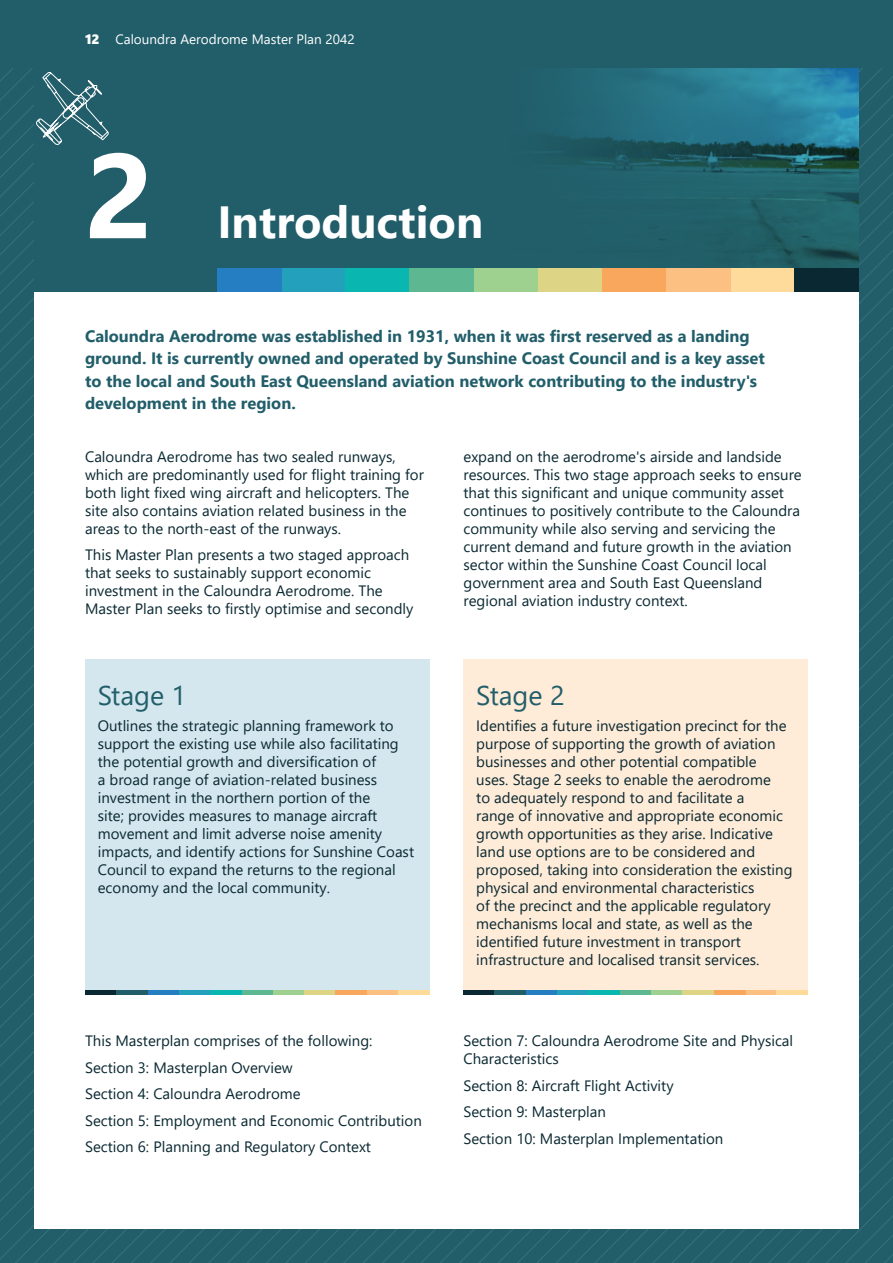
<style>
.page{position:relative;width:893px;height:1263px;background:#215e6a}
.page>*{position:absolute;margin:0;border:0;box-sizing:border-box;transform-origin:0 0}
.t1{font:700 120px "Segoe UI";color:#fff}
.t2{font:700 45px "Segoe UI";color:#fff}
.t3{font:27px "Segoe UI";color:#215e6a}
.t4{font:700 16.5px/22.5px "Segoe UI";color:#215e6a}
.t5{font:15px/18px "Segoe UI";color:#092831}
.t6{font:13.5px "Segoe UI";color:#fff}
.s1{font-family:"Segoe UI Black"}
</style>
<div class="page">
<svg style="left:841px;top:68px;width:52px;height:1195px"></svg>
<div style="left:34px;top:291px;width:825px;height:938px;background:#fff"></div>
<img style="left:574px;top:68px;width:285px;height:200px">
<div style="left:85px;top:659px;width:344px;height:331px;background:#d4e6ee"></div>
<div style="left:85px;top:990px;width:31px;height:5px;background:#092831"></div>
<div style="left:148px;top:990px;width:31px;height:5px;background:#267ec2"></div>
<div style="left:179px;top:990px;width:31px;height:5px;background:#23a0bc"></div>
<div style="left:116px;top:990px;width:32px;height:5px;background:#215e6a"></div>
<div style="left:242px;top:990px;width:31px;height:5px;background:#5db791"></div>
<div style="left:210px;top:990px;width:32px;height:5px;background:#09b6b0"></div>
<div style="left:273px;top:990px;width:31px;height:5px;background:#9ed090"></div>
<div style="left:304px;top:990px;width:32px;height:5px;background:#ded486"></div>
<div style="left:367px;top:990px;width:31px;height:5px;background:#fcc083"></div>
<div style="left:336px;top:990px;width:31px;height:5px;background:#f9a75d"></div>
<div style="left:398px;top:990px;width:31px;height:5px;background:#feda9b"></div>
<div style="left:463px;top:659px;width:345px;height:331px;background:#feebd8"></div>
<div style="left:463px;top:990px;width:32px;height:5px;background:#092831"></div>
<div style="left:526px;top:990px;width:31px;height:5px;background:#267ec2"></div>
<div style="left:557px;top:990px;width:32px;height:5px;background:#23a0bc"></div>
<div style="left:495px;top:990px;width:31px;height:5px;background:#215e6a"></div>
<div style="left:620px;top:990px;width:31px;height:5px;background:#5db791"></div>
<div style="left:589px;top:990px;width:31px;height:5px;background:#09b6b0"></div>
<div style="left:651px;top:990px;width:32px;height:5px;background:#9ed090"></div>
<div style="left:683px;top:990px;width:31px;height:5px;background:#ded486"></div>
<div style="left:745px;top:990px;width:32px;height:5px;background:#fcc083"></div>
<div style="left:714px;top:990px;width:31px;height:5px;background:#f9a75d"></div>
<div style="left:777px;top:990px;width:31px;height:5px;background:#feda9b"></div>
<svg style="left:36px;top:72px;width:73px;height:73px"></svg>
<div style="left:281px;top:268px;width:65px;height:23px;background:#23a0bc"></div>
<div style="left:346px;top:268px;width:64px;height:23px;background:#09b6b0"></div>
<div style="left:217px;top:268px;width:64px;height:23px;background:#267ec2"></div>
<div style="left:474px;top:268px;width:64px;height:23px;background:#9ed090"></div>
<div style="left:410px;top:268px;width:64px;height:23px;background:#5db791"></div>
<div style="left:538px;top:268px;width:64px;height:23px;background:#ded486"></div>
<div style="left:602px;top:268px;width:64px;height:23px;background:#f9a75d"></div>
<div style="left:731px;top:268px;width:64px;height:23px;background:#feda9b"></div>
<div style="left:666px;top:268px;width:65px;height:23px;background:#fcc083"></div>
<div style="left:795px;top:268px;width:64px;height:23px;background:#092831"></div>
<p class="t6" style="left:85px;top:26px;width:271px"><span class="s1">12</span> Caloundra Aerodrome Master Plan 2042</p>
<h1 class="t1" style="left:85px;top:82px;width:70px">2</h1>
<h2 class="t2" style="left:217px;top:180px;width:267px">Introduction</h2>
<p class="t4" style="left:85px;top:323px;width:681px">Caloundra Aerodrome was established in 1931, when it was first reserved as a landing ground. It is currently owned and operated by Sunshine Coast Council and is a key asset to the local and South East Queensland aviation network contributing to the industry's development in the region.</p>
<p class="t5" style="left:85px;top:446px;width:340px">Caloundra Aerodrome has two sealed runways, which are predominantly used for flight training for both light fixed wing aircraft and helicopters. The site also contains aviation related business in the areas to the north-east of the runways.</p>
<p class="t5" style="left:85px;top:545px;width:330px">This Master Plan presents a two staged approach that seeks to sustainably support economic investment in the Caloundra Aerodrome. The Master Plan seeks to firstly optimise and secondly</p>
<p class="t5" style="left:463px;top:446px;width:340px">expand on the aerodrome's airside and landside resources. This two stage approach seeks to ensure that this significant and unique community asset continues to positively contribute to the Caloundra community while also serving and servicing the current demand and future growth in the aviation sector within the Sunshine Coast Council local government area and South East Queensland regional aviation industry context.</p>
<h3 class="t3" style="left:98px;top:669px;width:90px">Stage 1</h3>
<p class="t5" style="left:98px;top:715px;width:318px">Outlines the strategic planning framework to support the existing use while also facilitating the potential growth and diversification of<br>a broad range of aviation-related business investment in the northern portion of the<br>site; provides measures to manage aircraft movement and limit adverse noise amenity impacts, and identify actions for Sunshine Coast Council to expand the returns to the regional economy and the local community.</p>
<p class="t5" style="left:85px;top:1026px;width:338px;line-height:26.5px">This Masterplan comprises of the following:<br>Section 3: Masterplan Overview<br>Section 4: Caloundra Aerodrome<br>Section 5: Employment and Economic Contribution Section 6: Planning and Regulatory Context</p>
<h3 class="t3" style="left:476px;top:669px;width:90px">Stage 2</h3>
<p class="t5" style="left:476px;top:715px;width:318px">Identifies a future investigation precinct for the purpose of supporting the growth of aviation businesses and other potential compatible uses. Stage 2 seeks to enable the aerodrome<br>to adequately respond to and facilitate a<br>range of innovative and appropriate economic growth opportunities as they arise. Indicative land use options are to be considered and proposed, taking into consideration the existing physical and environmental characteristics<br>of the precinct and the applicable regulatory mechanisms local and state, as well as the identified future investment in transport infrastructure and localised transit services.</p>
<p class="t5" style="left:463px;top:1031px;width:331px">Section 7: Caloundra Aerodrome Site and Physical<br>Characteristics</p>
<p class="t5" style="left:463px;top:1071px;width:261px;line-height:26.5px">Section 8: Aircraft Flight Activity<br>Section 9: Masterplan<br>Section 10: Masterplan Implementation</p>
</div>
